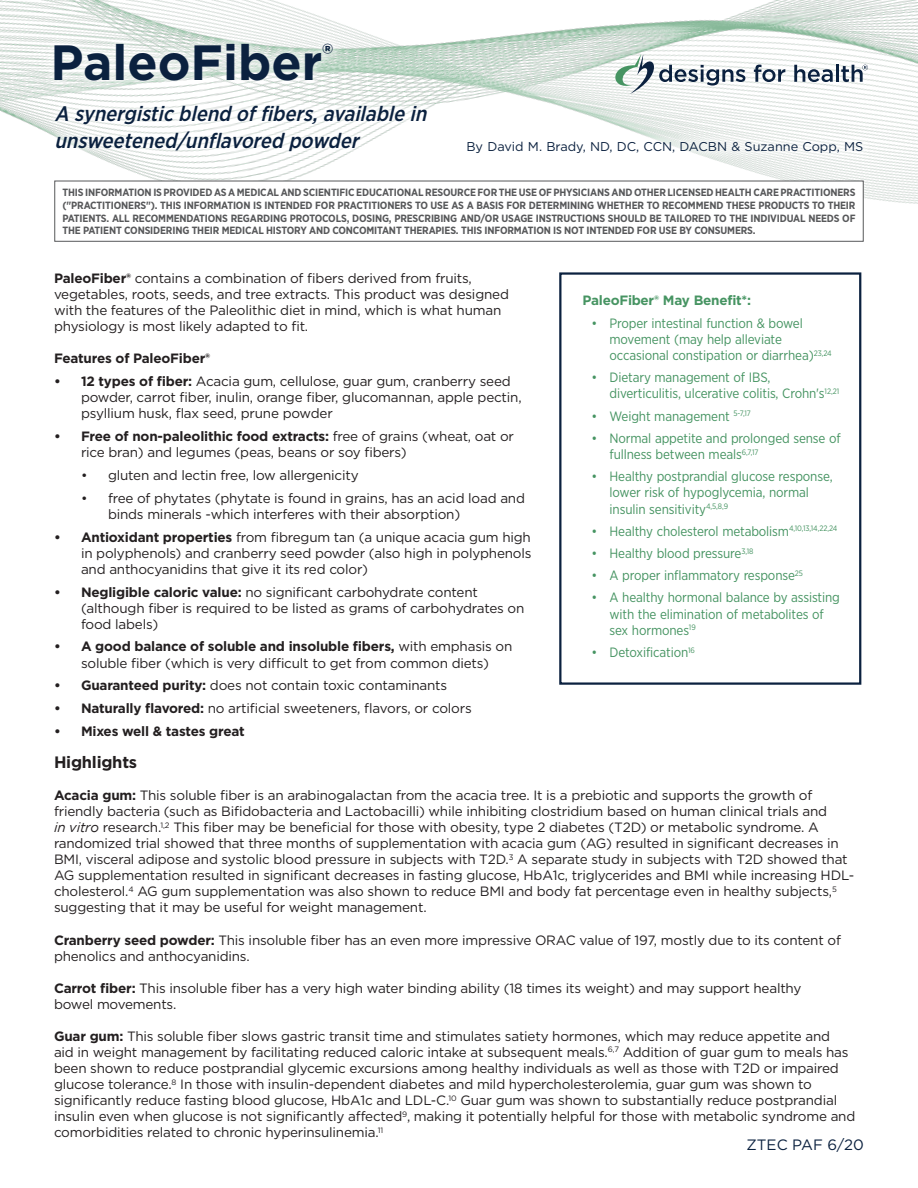
<style>
.page{position:relative;width:918px;height:1188px;background:#fff}
.page>*{position:absolute;margin:0;border:0;box-sizing:border-box;transform-origin:0 0}
.t1{font:700 49.5px "Gotham";color:#0b213f}
.t2{font:italic 500 21px/27px "Gotham Narrow";color:#0b213f}
.t3{font:700 16.5px "Gotham";letter-spacing:-.015em;color:#231f20}
.t4{font:15px "Gotham";color:#0b213f}
.t5{font:13.5px/16px "Gotham";letter-spacing:-.015em;color:#231f20}
.t6{font:13.5px/16.2px "Gotham Narrow";letter-spacing:-.01em;color:#469462}
.t7{font:700 13.5px "Gotham";letter-spacing:-.015em;color:#231f20}
.t8{font:700 13.5px "Gotham";letter-spacing:-.02em;color:#469462}
.t9{font:12.75px "Gotham";color:#0b213f}
.t10{font:700 10.5px/12.6px "Gotham Narrow";letter-spacing:-.015em;color:#57585a;text-align:justify}
.s1{font-weight:700}
.s2{font-style:italic}
</style>
<div class="page">
<img style="left:0;top:0;width:918px;height:394px">
<svg style="left:608px;top:50px;width:137px;height:44px"></svg>
<svg style="left:754px;top:65px;width:31px;height:17px"></svg>
<svg style="left:794px;top:65px;width:39px;height:17px"></svg>
<hr style="left:836px;top:65px;width:3px;height:17px;background:#0b213f">
<svg style="left:841px;top:65px;width:27px;height:17px"></svg>
<div style="left:458px;top:132px;width:414px;height:31px;background:#fff;opacity:.5"></div>
<div style="left:46px;top:96px;width:390px;height:65px;background:#fff;opacity:.51"></div>
<div style="left:45px;top:33px;width:298px;height:57px;background:#fff;opacity:.51"></div>
<div style="left:54px;top:181px;width:810px;height:61px;background:#fff;border:1px solid #57585a"></div>
<div style="left:559px;top:272px;width:302px;height:413px;border:2px solid #0b213f"></div>
<p class="t1" style="left:51px;top:30px;width:284px">PaleoFiber<sup>®</sup></p>
<p class="t2" style="left:55px;top:99px;width:379px">A synergisticblend offibers,availablein unsweetened/unflavored powder</p>
<p class="t9" style="left:467px;top:139px;width:398px">By David M. Brady, ND, DC, CCN, DACBN &amp; Suzanne Copp, MS</p>
<p class="t10" style="left:62px;top:186px;width:795px">THIS INFORMATION IS PROVIDED AS A MEDICAL AND SCIENTIFIC EDUCATIONAL RESOURCE FOR THE USE OF PHYSICIANS AND OTHER LICENSED HEALTH CARE PRACTITIONERS ("PRACTITIONERS"). THIS INFORMATION IS INTENDED FOR PRACTITIONERS TO USE AS A BASIS FOR DETERMINING WHETHER TO RECOMMEND THESE PRODUCTS TO THEIR PATIENTS. ALL RECOMMENDATIONS REGARDING PROTOCOLS, DOSING, PRESCRIBING AND/OR USAGE INSTRUCTIONS SHOULD BE TAILORED TO THE INDIVIDUAL NEEDS OF THE PATIENT CONSIDERING THEIR MEDICAL HISTORY AND CONCOMITANT THERAPIES. THIS INFORMATION IS NOT INTENDED FOR USE BY CONSUMERS.</p>
<p class="t5" style="left:54px;top:270px;width:456px"><span class="s1">PaleoFiber®</span> contains a combination of fibers derived from fruits, vegetables, roots, seeds, and tree extracts. This product was designed with the features of the Paleolithic diet in mind, which is what human physiology is most likely adapted to fit.</p>
<p class="t7" style="left:54px;top:350px;width:158px">Features of PaleoFiber®</p>
<p class="t5" style="left:81px;top:373px;width:442px;text-indent:-27px"><span class="s1">• 12 types of fiber:</span> Acacia gum, cellulose, guar gum, cranberry seed powder, carrot fiber, inulin, orange fiber, glucomannan, apple pectin, psyllium husk, flax seed, prune powder</p>
<p class="t5" style="left:81px;top:428px;width:435px;text-indent:-27px"><span class="s1">• Free of non-paleolithic food extracts:</span> free of grains (wheat, oat or rice bran) and legumes (peas, beans or soy fibers)</p>
<p class="t5" style="left:81px;top:467px;width:279px">• gluten and lectin free, low allergenicity</p>
<p class="t5" style="left:108px;top:490px;width:419px;text-indent:-27px">• free of phytates (phytate is found in grains, has an acid load and binds minerals -which interferes with their absorption)</p>
<p class="t5" style="left:81px;top:529px;width:452px;text-align:justify;text-indent:-27px"><span class="s1">• Antioxidant properties</span> from fibregum tan (a unique acacia gum high in polyphenols) and cranberry seed powder (also high in polyphenols and anthocyanidins that give it its red color)</p>
<p class="t5" style="left:81px;top:583px;width:445px;text-indent:-27px"><span class="s1">• Negligible caloric value:</span> no significant carbohydrate content (although fiber is required to be listed as grams of carbohydrates on food labels)</p>
<p class="t5" style="left:54px;top:638px;width:460px;text-align:center"><span class="s1">• A good balance of soluble and insoluble fibers,</span> with emphasis on soluble fiber (which is very difficult to get from common diets)</p>
<p class="t5" style="left:54px;top:677px;width:395px"><span class="s1">• Guaranteed purity:</span> does not contain toxic contaminants</p>
<p class="t5" style="left:54px;top:700px;width:419px"><span class="s1">• Naturally flavored:</span> no artificial sweeteners, flavors, or colors</p>
<p class="t7" style="left:54px;top:722px;width:192px">• Mixes well &amp; tastes great</p>
<p class="t3" style="left:54px;top:751px;width:85px">Highlights</p>
<p class="t5" style="left:54px;top:787px;width:802px"><span class="s1">Acacia gum:</span> This soluble fiber is an arabinogalactan from the acacia tree. It is a prebiotic and supports the growth of friendly bacteria (such as Bifidobacteria and Lactobacilli) while inhibiting clostridium based on human clinical trials and<br><span class="s2">in vitro</span> research.<sup>1,2</sup> This fiber may be beneficial for those with obesity, type 2 diabetes (T2D) or metabolic syndrome. A randomized trial showed that three months of supplementation with acacia gum (AG) resulted in significant decreases in BMI, visceral adipose and systolic blood pressure in subjects with T2D.<sup>3</sup> A separate study in subjects with T2D showed that AG supplementation resulted in significant decreases in fasting glucose, HbA1c, triglycerides and BMI while increasing HDL&shy;cholesterol.<sup>4</sup> AG gum supplementation was also shown to reduce BMI and body fat percentage even in healthy subjects,<sup>5 </sup>suggesting that it may be useful for weight management.</p>
<p class="t5" style="left:54px;top:931px;width:789px"><span class="s1">Cranberry seed powder:</span> This insoluble fiber has an even more impressive ORAC value of 197, mostly due to its content of phenolics and anthocyanidins.</p>
<p class="t5" style="left:54px;top:980px;width:749px"><span class="s1">Carrot fiber:</span> This insoluble fiber has a very high water binding ability (18 times its weight) and may support healthy bowel movements.</p>
<p class="t5" style="left:54px;top:1028px;width:803px"><span class="s1">Guar gum:</span> This soluble fiber slows gastric transit time and stimulates satiety hormones, which may reduce appetite and<br>aid in weight management by facilitating reduced caloric intake at subsequent meals.<sup>6,7</sup> Addition of guar gum to meals has been shown to reduce postprandial glycemic excursions among healthy individuals as well as those with T2D or impaired glucose tolerance.<sup>8</sup> In those with insulin-dependent diabetes and mild hypercholesterolemia, guar gum was shown to significantly reduce fasting blood glucose, HbA1c and LDL-C.<sup>10</sup> Guar gum was shown to substantially reduce postprandial insulin even when glucose is not significantly affected<sup>9</sup>, making it potentially helpful for those with metabolic syndrome and comorbidities related to chronic hyperinsulinemia.<sup>11</sup></p>
<p class="t8" style="left:583px;top:292px;width:170px">PaleoFiber® May Benefit*:</p>
<p class="t6" style="left:610px;top:315px;width:224px;text-indent:-18px">• Proper intestinal function &amp; bowel movement (may help alleviate occasional constipation or diarrhea)<sup>23,24</sup></p>
<p class="t6" style="left:610px;top:369px;width:231px;text-indent:-18px">• Dietary management of IBS, diverticulitis, ulcerative colitis, Crohn's<sup>12,21</sup></p>
<p class="t6" style="left:592px;top:408px;width:161px">• Weight management <sup>5-7,17</sup></p>
<p class="t6" style="left:610px;top:430px;width:233px;text-indent:-18px">• Normal appetite and prolonged sense of fullness between meals<sup>6,7,17</sup></p>
<p class="t6" style="left:610px;top:468px;width:225px;text-indent:-18px">• Healthy postprandial glucose response, lower risk of hypoglycemia, normal insulin sensitivity<sup>4,5,8,9</sup></p>
<p class="t6" style="left:592px;top:523px;width:247px">• Healthy cholesterol metabolism<sup>4,10,13,14,22,24</sup></p>
<p class="t6" style="left:592px;top:545px;width:163px">• Healthy blood pressure<sup>3,18</sup></p>
<p class="t6" style="left:592px;top:567px;width:213px">• A proper inflammatory response<sup>25</sup></p>
<p class="t6" style="left:610px;top:589px;width:232px;text-indent:-18px">• A healthy hormonal balance by assisting with the elimination of metabolites of sex hormones<sup>19</sup></p>
<p class="t6" style="left:592px;top:644px;width:105px">• Detoxification<sup>16</sup></p>
<p class="t4" style="left:747px;top:1136px;width:119px">ZTEC PAF 6/20</p>
</div>
